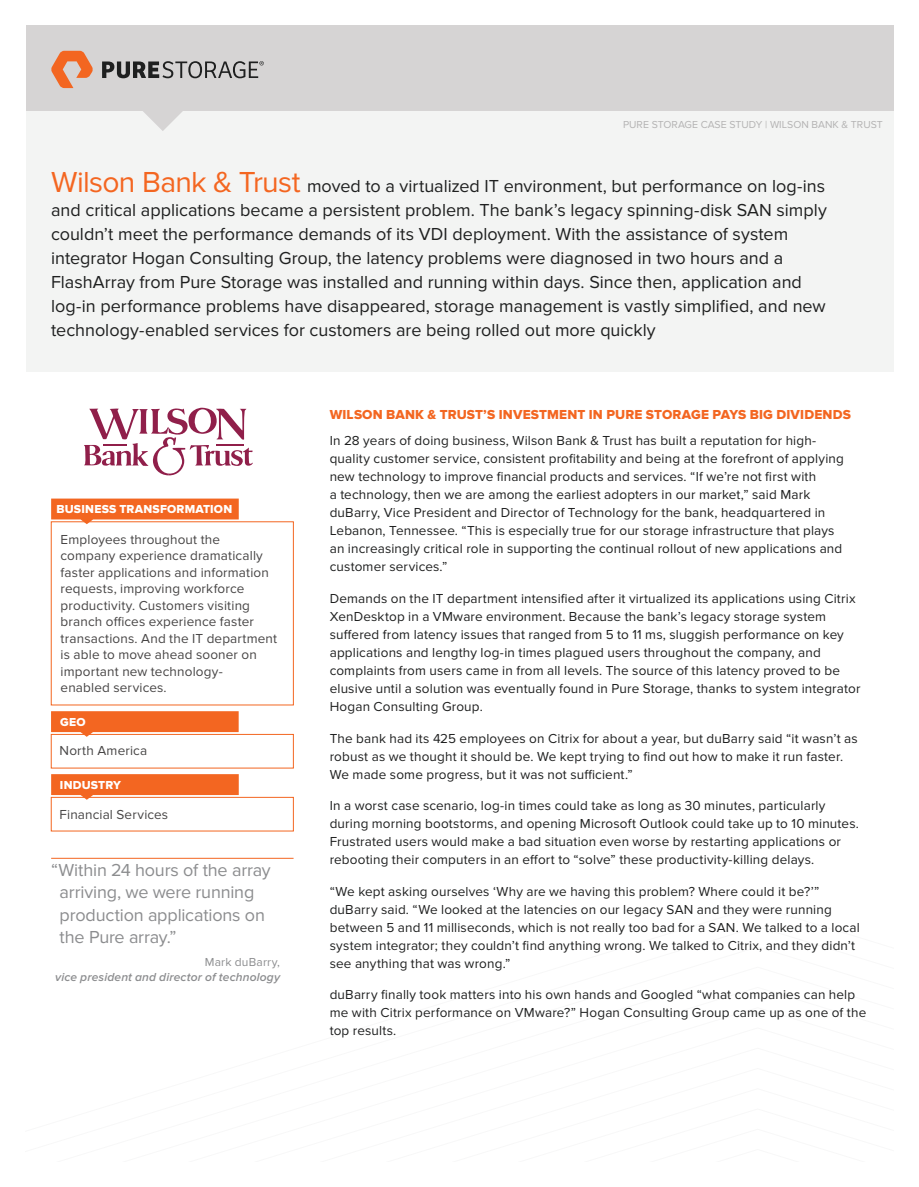
<style>
.page{position:relative;width:919px;height:1187px;background:#fff}
.page>*{position:absolute;margin:0;border:0;box-sizing:border-box;transform-origin:0 0}
.BODY{font:18px/24px "Proxima Nova";color:#1f2020}
.QUOTE{font:18px/22.5px "Proxima Nova";letter-spacing:-.01em;color:#8c8d8f}
.BODY-2{font:13.5px/18px "Proxima Nova";letter-spacing:.01em;color:#1f2020}
.SIDE_BAR_BULLETS{font:13.5px/16.5px "Proxima Nova";letter-spacing:.01em;color:#474545}
.HEADING{font:13.5px "Proxima Nova Extrabld";letter-spacing:.015em;color:#f36621}
.KEYLINE_BOX_OUTS{font:13.5px "Proxima Nova";letter-spacing:.01em;color:#474545}
.QUOTE_NAME{font:italic 600 12px/14.4px "Proxima Nova";letter-spacing:.01em;color:#8c8d8f;text-align:right}
.ORANGE_BOX_OUTS{font:12px "Proxima Nova Extrabld";letter-spacing:.015em;color:#fff}
.SMALL_PRINT{font:10.5px "Proxima Nova";color:#b4b3b3}
.s1{font-size:30px;color:#f36621}
.s2{font-weight:400;font-style:normal}
</style>
<div class="page">
<svg style="left:84px;top:407px;width:169px;height:68px"></svg>
<svg style="left:51px;top:774px;width:188px;height:25px;background:#f4783b"></svg>
<svg style="left:51px;top:498px;width:188px;height:26px;background:#f47d43"></svg>
<svg style="left:51px;top:711px;width:188px;height:25px;background:#f4783b"></svg>
<div style="left:26px;top:26px;width:867px;height:346px;background:#f3f4f3"></div>
<hr style="left:51px;top:857px;width:242px;height:1px;background:#f36621">
<div style="left:26px;top:26px;width:867px;height:85px;background:#d6d4d4"></div>
<svg style="left:51px;top:51px;width:42px;height:37px"></svg>
<svg style="left:102px;top:61px;width:162px;height:70px"></svg>
<p class="SMALL_PRINT" style="left:623px;top:118px;width:261px">PURE STORAGE CASE STUDY | WILSON BANK &amp; TRUST</p>
<p class="BODY" style="left:51px;top:174px;width:777px"><span class="s1">Wilson Bank &amp; Trust</span> moved to a virtualized IT environment, but performance on log-ins and critical applications became a persistent problem. The bank’s legacy spinning-disk SAN simply couldn’t meet the performance demands of its VDI deployment. With the assistance of system integrator Hogan Consulting Group, the latency problems were diagnosed in two hours and a FlashArray from Pure Storage was installed and running within days. Since then, application and</p>
<p class="BODY" style="left:51px;top:294px;width:776px">log-in performance problems have disappeared, storage management is vastly simplified, and new</p>
<p class="BODY" style="left:51px;top:318px;width:606px">technology-enabled services for customers are being rolled out more quickly</p>
<p class="ORANGE_BOX_OUTS" style="left:56px;top:502px;width:177px">BUSINESS TRANSFORMATION</p>
<p class="SIDE_BAR_BULLETS" style="left:61px;top:531px;width:218px">Employees throughout the company experience dramatically faster applications and information requests, improving workforce productivity. Customers visiting branch offices experience faster transactions. And the IT department is able to move ahead sooner on important new technology-<br>enabled services.</p>
<p class="ORANGE_BOX_OUTS" style="left:60px;top:714px;width:27px">GEO</p>
<p class="KEYLINE_BOX_OUTS" style="left:60px;top:743px;width:89px">North America</p>
<p class="ORANGE_BOX_OUTS" style="left:60px;top:777px;width:62px">INDUSTRY</p>
<p class="KEYLINE_BOX_OUTS" style="left:60px;top:806px;width:110px">Financial Services</p>
<p class="QUOTE" style="left:60px;top:858px;width:213px;text-indent:-9px">“Within 24 hours of the array arriving, we were running production applications on the Pure array.”</p>
<p class="QUOTE_NAME" style="left:55px;top:955px;width:226px"><span class="s2">Mark duBarry,<br></span>vice president and director of technology</p>
<p class="HEADING" style="left:330px;top:406px;width:522px">WILSON BANK &amp; TRUST’S INVESTMENT IN PURE STORAGE PAYS BIG DIVIDENDS</p>
<p class="BODY-2" style="left:330px;top:432px;width:515px">In 28 years of doing business, Wilson Bank &amp; Trust has built a reputation for high&shy;quality customer service, consistent profitability and being at the forefront of applying new technology to improve financial products and services. “If we’re not first with<br>a technology, then we are among the earliest adopters in our market,” said Mark duBarry, Vice President and Director of Technology for the bank, headquartered in Lebanon, Tennessee. “This is especially true for our storage infrastructure that plays an increasingly critical role in supporting the continual rollout of new applications and customer services.”</p>
<p class="BODY-2" style="left:330px;top:589px;width:532px">Demands on the IT department intensified after it virtualized its applications using Citrix XenDesktop in a VMware environment. Because the bank’s legacy storage system suffered from latency issues that ranged from 5 to 11 ms, sluggish performance on key applications and lengthy log-in times plagued users throughout the company, and complaints from users came in from all levels. The source of this latency proved to be elusive until a solution was eventually found in Pure Storage, thanks to system integrator Hogan Consulting Group.</p>
<p class="BODY-2" style="left:330px;top:729px;width:529px">The bank had its 425 employees on Citrix for about a year, but duBarry said “it wasn’t as robust as we thought it should be. We kept trying to find out how to make it run faster.<br>We made some progress, but it was not sufficient.”</p>
<p class="BODY-2" style="left:330px;top:796px;width:530px">In a worst case scenario, log-in times could take as long as 30 minutes, particularly during morning bootstorms, and opening Microsoft Outlook could take up to 10 minutes.<br>Frustrated users would make a bad situation even worse by restarting applications or rebooting their computers in an effort to “solve” these productivity-killing delays.</p>
<p class="BODY-2" style="left:330px;top:882px;width:531px">“We kept asking ourselves ‘Why are we having this problem? Where could it be?’” duBarry said. “We looked at the latencies on our legacy SAN and they were running between 5 and 11 milliseconds, which is not really too bad for a SAN. We talked to a local system integrator; they couldn’t find anything wrong. We talked to Citrix, and they didn’t see anything that was wrong.”</p>
<p class="BODY-2" style="left:330px;top:985px;width:538px">duBarry finally took matters into his own hands and Googled “what companies can help me with Citrix performance on VMware?” Hogan Consulting Group came up as one of the top results.</p>
</div>
